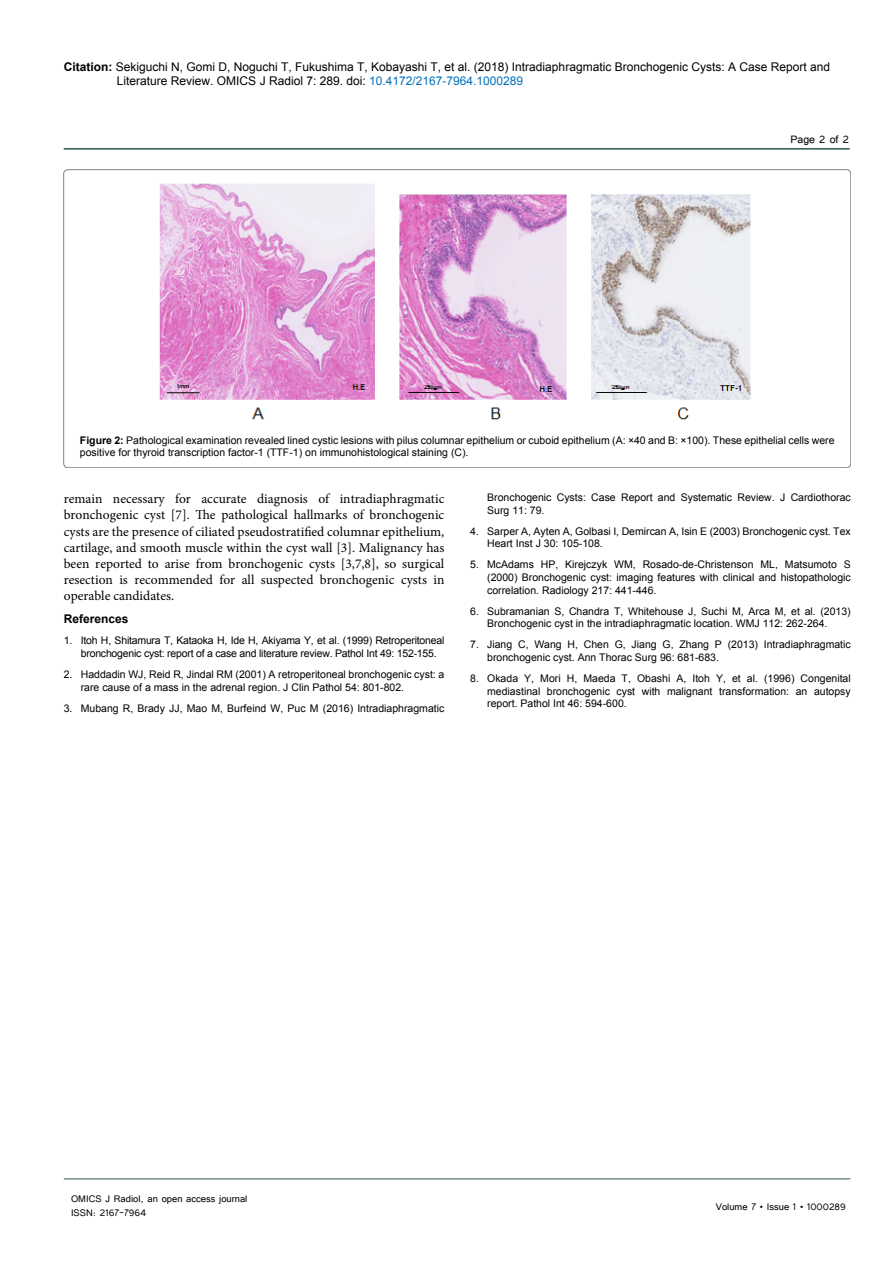
<style>
.page{position:relative;width:893px;height:1263px;background:#fff}
.page>*{position:absolute;margin:0;border:0;box-sizing:border-box;transform-origin:0 0}
.t1{font:13.5px/16.2px "Minion Pro";color:#000;text-align:justify}
.t2{font:13.5px "Tunga";color:#000}
.t3{font:12px/14.4px "Arial";color:#000}
.t4{font:12px/14.4px "Tunga";color:#000}
.t5{font:700 12px "Arial";color:#000}
.t6{font:10.5px/12.6px "Arial";color:#000}
.t7{font:10.5px/12.6px "Arial";letter-spacing:-.02em;color:#000}
.s1{font-weight:700}
.s2{color:#0072bc}
</style>
<div class="page">
<hr style="left:64px;top:148px;width:786px;height:2px;background:#305843">
<hr style="left:64px;top:1179px;width:786px;height:1px;background:#305843">
<img style="left:160px;top:183px;width:591px;height:237px">
<p class="t3" style="left:117px;top:60px;width:715px;text-indent:-53px"><span class="s1">Citation:</span> Sekiguchi N, Gomi D, Noguchi T, Fukushima T, Kobayashi T, et al. (2018) Intradiaphragmatic Bronchogenic Cysts: A Case Report and<br>Literature Review. OMICS J Radiol 7: 289. doi: <span class="s2">10.4172/2167-7964.1000289</span></p>
<p class="t2" style="left:790px;top:131px;width:60px">Page 2 of 2</p>
<p class="t6" style="left:80px;top:434px;width:756px"><span class="s1">Figure 2:</span> Pathological examination revealed lined cystic lesions with pilus columnar epithelium or cuboid epithelium (A: ×40 and B: ×100). These epithelial cells were positive for thyroid transcription factor-1 (TTF-1) on immunohistological staining (C).</p>
<p class="t1" style="left:64px;top:491px;width:382px">remain necessary for accurate diagnosis of intradiaphragmatic bronchogenic cyst [7]. The pathological hallmarks of bronchogenic cysts are the presence of ciliated pseudostratified columnar epithelium, cartilage, and smooth muscle within the cyst wall [3]. Malignancy has been reported to arise from bronchogenic cysts [3,7,8], so surgical resection is recommended for all suspected bronchogenic cysts in operable candidates.</p>
<p class="t5" style="left:64px;top:611px;width:66px">References</p>
<p class="t7" style="left:81px;top:634px;width:365px;text-indent:-17px">1. Itoh H, Shitamura T, Kataoka H, Ide H, Akiyama Y, et al. (1999) Retroperitoneal bronchogenic cyst: report of a case and literature review. Pathol Int 49: 152-155.</p>
<p class="t6" style="left:81px;top:668px;width:365px;text-indent:-17px">2. Haddadin WJ, Reid R, Jindal RM (2001) A retroperitoneal bronchogenic cyst: a rare cause of a mass in the adrenal region. J Clin Pathol 54: 801-802.</p>
<p class="t6" style="left:64px;top:702px;width:382px">3. Mubang R, Brady JJ, Mao M, Burfeind W, Puc M (2016) Intradiaphragmatic</p>
<p class="t6" style="left:487px;top:491px;width:365px">Bronchogenic Cysts: Case Report and Systematic Review. J Cardiothorac<br>Surg 11: 79.</p>
<p class="t6" style="left:487px;top:525px;width:365px;text-indent:-17px">4. Sarper A, Ayten A, Golbasi I, Demircan A, Isin E (2003) Bronchogenic cyst. Tex<br>Heart Inst J 30: 105-108.</p>
<p class="t6" style="left:487px;top:558px;width:365px;text-align:justify;text-indent:-17px">5. McAdams HP, Kirejczyk WM, Rosado-de-Christenson ML, Matsumoto S (2000) Bronchogenic cyst: imaging features with clinical and histopathologic correlation. Radiology 217: 441-446.</p>
<p class="t6" style="left:487px;top:605px;width:365px;text-indent:-17px">6. Subramanian S, Chandra T, Whitehouse J, Suchi M, Arca M, et al. (2013)<br>Bronchogenic cyst in the intradiaphragmatic location. WMJ 112: 262-264.</p>
<p class="t6" style="left:487px;top:638px;width:365px;text-indent:-17px">7. Jiang C, Wang H, Chen G, Jiang G, Zhang P (2013) Intradiaphragmatic bronchogenic cyst. Ann Thorac Surg 96: 681-683.</p>
<p class="t6" style="left:487px;top:672px;width:365px;text-align:justify;text-indent:-17px">8. Okada Y, Mori H, Maeda T, Obashi A, Itoh Y, et al. (1996) Congenital mediastinal bronchogenic cyst with malignant transformation: an autopsy report. Pathol Int 46: 594-600.</p>
<p class="t4" style="left:71px;top:1190px;width:178px">OMICS J Radiol, an open access journal<br>ISSN: 2167-7964</p>
<p class="t4" style="left:716px;top:1199px;width:132px">Volume 7 • Issue 1 • 1000289</p>
</div>
